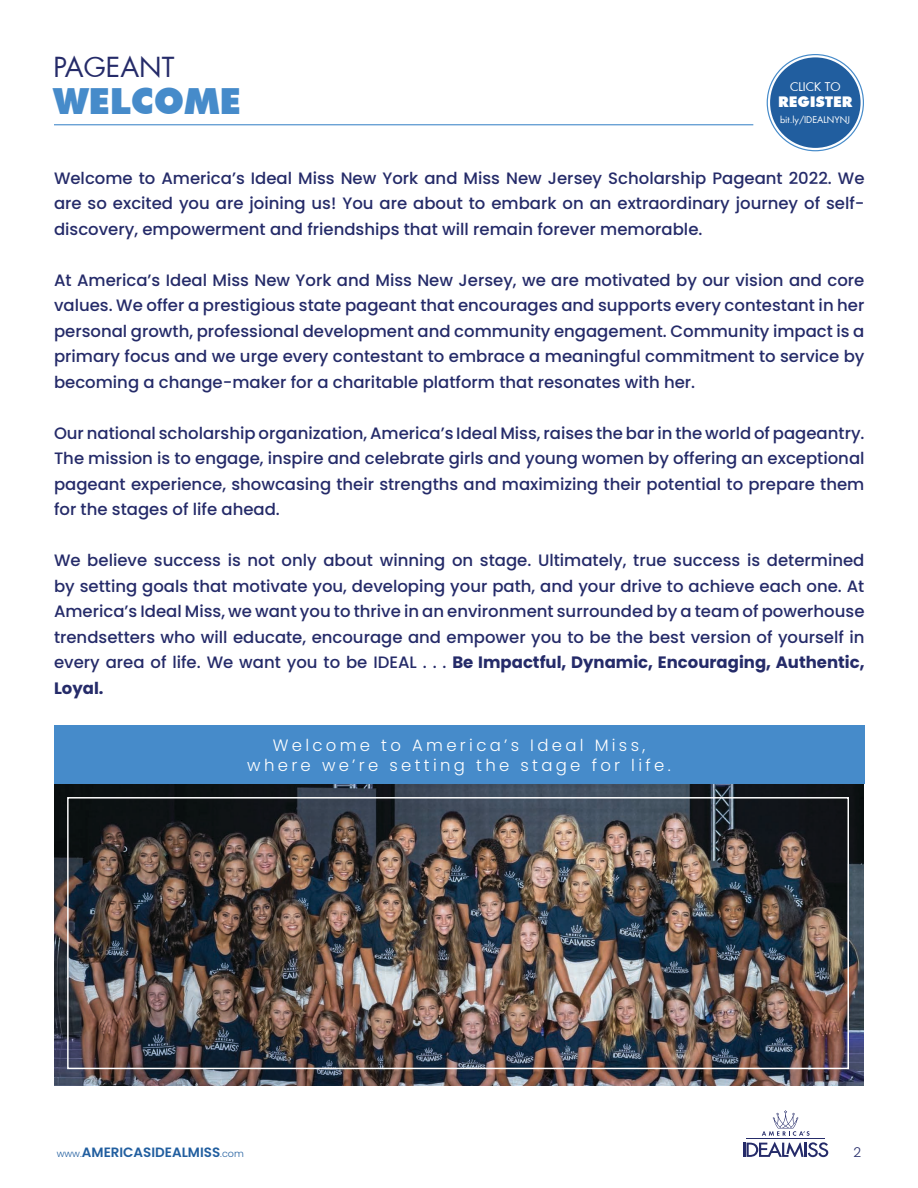
<style>
.page{position:relative;width:918px;height:1188px;background:#fff}
.page>*{position:absolute;margin:0;border:0;box-sizing:border-box;transform-origin:0 0}
.t1{font:900 36px "Futura BT";color:#468bca}
.t2{font:27px "Futura";color:#252b69}
.t3{font:500 16.5px/25.5px "Poppins";color:#252b69;text-align:justify}
.t4{font:300 16.5px/19.8px "Poppins";letter-spacing:.2em;color:#fff;text-align:center}
.t5{font:900 14.7px "Futura BT";color:#fff}
.t6{font:600 13.5px "Poppins";color:#215e9f}
.t7{font:300 13.5px "Poppins";color:#252b69}
.t8{font:11.85px "Futura";color:#fff}
.t9{font:9px "Futura";color:#fff}
.s1{font-weight:700}
.s2{font-weight:300;font-size:9.6px}
</style>
<div class="page">
<hr style="left:743px;top:1143px;width:3px;height:14px;background:#252b69">
<svg style="left:747px;top:1142px;width:81px;height:15px"></svg>
<hr style="left:747px;top:1139px;width:78px;height:1px;background:#252b69">
<svg style="left:762px;top:1110px;width:48px;height:26px"></svg>
<hr style="left:54px;top:124px;width:699px;height:1px;background:#468bca">
<div style="left:770px;top:57px;width:91px;height:91px;background:#215e9f;border-radius:50%"></div>
<img style="left:54px;top:784px;width:810px;height:301px">
<div style="left:54px;top:726px;width:811px;height:58px;background:#468bca"></div>
<div style="left:67px;top:797px;width:782px;height:272px;border:2px solid #fff"></div>
<h2 class="t2" style="left:53px;top:48px;width:122px">PAGEANT</h2>
<h1 class="t1" style="left:53px;top:79px;width:189px">WELCOME</h1>
<p class="t8" style="left:790px;top:78px;width:52px">CLICK TO</p>
<p class="t5" style="left:778px;top:93px;width:76px">REGISTER</p>
<p class="t9" style="left:780px;top:113px;width:72px">bit.ly/IDEALNYNJ</p>
<p class="t3" style="left:54px;top:165px;width:812px">Welcome to America’s Ideal Miss New York and Miss New Jersey Scholarship Pageant 2022. We are so excited you are joining us! You are about to embark on an extraordinary journey of self&shy;discovery, empowerment and friendships that will remain forever memorable.</p>
<p class="t3" style="left:54px;top:267px;width:812px">At America’s Ideal Miss New York and Miss New Jersey, we are motivated by our vision and core values. We offer a prestigious state pageant that encourages and supports every contestant in her personal growth, professional development and community engagement. Community impact is a primary focus and we urge every contestant to embrace a meaningful commitment to service by becoming a change-maker for a charitable platform that resonates with her.</p>
<p class="t3" style="left:54px;top:420px;width:812px">Our national scholarship organization, America’s Ideal Miss, raises the bar in the world of pageantry.<br>The mission is to engage, inspire and celebrate girls and young women by offering an exceptional pageant experience, showcasing their strengths and maximizing their potential to prepare them for the stages of life ahead.</p>
<p class="t3" style="left:54px;top:548px;width:812px">We believe success is not only about winning on stage. Ultimately, true success is determined by setting goals that motivate you, developing your path, and your drive to achieve each one. At America’s Ideal Miss, we want you to thrive in an environment surrounded by a team of powerhouse trendsetters who will educate, encourage and empower you to be the best version of yourself in every area of life. We want you to be IDEAL . . . <span class="s1">Be Impactful, Dynamic, Encouraging, Authentic, Loyal.</span></p>
<p class="t4" style="left:247px;top:735px;width:425px">Welcome to America’s Ideal Miss, where we’re setting the stage for life.</p>
<p class="t6" style="left:57px;top:1145px;width:189px"><span class="s2">www.</span>AMERICASIDEALMISS<span class="s2">.com</span></p>
<p class="t7" style="left:854px;top:1145px;width:9px">2</p>
</div>
